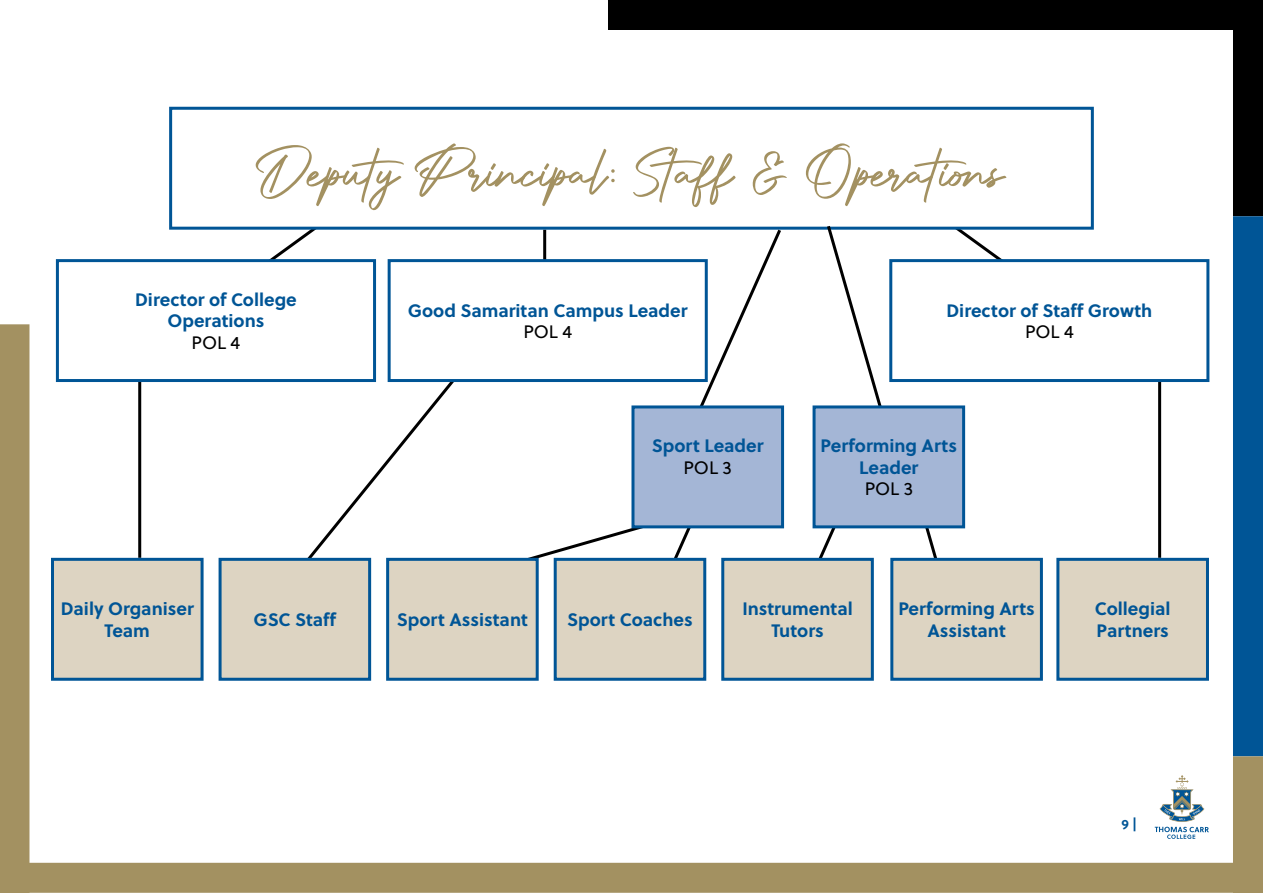
<style>
.page{position:relative;width:1263px;height:893px;background:#fff}
.page>*{position:absolute;margin:0;border:0;box-sizing:border-box;transform-origin:0 0}
.t1{font:69px "Authentic Signature";color:#a39161}
.t2{font:700 18px/21.6px "Soleil";color:#005596;text-align:center}
.t3{font:18px "Soleil";color:#000}
.t4{font:700 13.5px "Soleil";color:#005596}
</style>
<div class="page">
<div style="left:1233px;top:0;width:30px;height:216px;background:#000"></div>
<div style="left:608px;top:0;width:655px;height:30px;background:#000"></div>
<div style="left:1233px;top:216px;width:30px;height:540px;background:#005596"></div>
<div style="left:1233px;top:756px;width:30px;height:137px;background:#a39161"></div>
<div style="left:0;top:324px;width:29px;height:569px;background:#a39161"></div>
<hr style="left:543px;top:230px;width:3px;height:44px;background:#000">
<svg style="left:270px;top:230px;width:45px;height:29px"></svg>
<svg style="left:956px;top:230px;width:46px;height:29px"></svg>
<div style="left:169px;top:107px;width:925px;height:123px;border:3px solid #005596"></div>
<hr style="left:138px;top:376px;width:3px;height:182px;background:#000">
<svg style="left:292px;top:373px;width:168px;height:206px"></svg>
<svg style="left:672px;top:226px;width:112px;height:179px"></svg>
<svg style="left:825px;top:226px;width:70px;height:179px"></svg>
<hr style="left:1158px;top:376px;width:3px;height:182px;background:#000">
<svg style="left:915px;top:528px;width:41px;height:30px"></svg>
<svg style="left:795px;top:528px;width:56px;height:30px"></svg>
<svg style="left:487px;top:528px;width:219px;height:82px"></svg>
<div style="left:633px;top:407px;width:149px;height:120px;background:#a4b6d6"></div>
<div style="left:631px;top:405px;width:153px;height:123px;border:3px solid #005596"></div>
<div style="left:52px;top:559px;width:150px;height:120px;background:#ddd4c2"></div>
<div style="left:51px;top:558px;width:153px;height:123px;border:3px solid #005596"></div>
<div style="left:0;top:863px;width:1263px;height:30px;background:#a39161"></div>
<svg style="left:1155px;top:775px;width:54px;height:64px"></svg>
<div style="left:814px;top:407px;width:150px;height:120px;background:#a4b6d6"></div>
<div style="left:812px;top:405px;width:153px;height:123px;border:3px solid #005596"></div>
<div style="left:389px;top:261px;width:317px;height:119px;background:#fff"></div>
<div style="left:388px;top:259px;width:320px;height:123px;border:3px solid #005596"></div>
<div style="left:891px;top:261px;width:317px;height:119px;background:#fff"></div>
<div style="left:889px;top:259px;width:320px;height:123px;border:3px solid #005596"></div>
<div style="left:220px;top:559px;width:150px;height:120px;background:#ddd4c2"></div>
<div style="left:219px;top:558px;width:152px;height:123px;border:3px solid #005596"></div>
<div style="left:388px;top:559px;width:149px;height:120px;background:#ddd4c2"></div>
<div style="left:386px;top:558px;width:153px;height:123px;border:3px solid #005596"></div>
<div style="left:555px;top:559px;width:150px;height:120px;background:#ddd4c2"></div>
<div style="left:554px;top:558px;width:152px;height:123px;border:3px solid #005596"></div>
<div style="left:723px;top:559px;width:149px;height:120px;background:#ddd4c2"></div>
<div style="left:721px;top:558px;width:153px;height:123px;border:3px solid #005596"></div>
<div style="left:892px;top:559px;width:149px;height:120px;background:#ddd4c2"></div>
<div style="left:890px;top:558px;width:153px;height:123px;border:3px solid #005596"></div>
<div style="left:1058px;top:559px;width:149px;height:120px;background:#ddd4c2"></div>
<div style="left:1056px;top:558px;width:153px;height:123px;border:3px solid #005596"></div>
<div style="left:57px;top:261px;width:318px;height:119px;background:#fff"></div>
<div style="left:56px;top:259px;width:320px;height:123px;border:3px solid #005596"></div>
<h1 class="t1" style="left:260px;top:134px;width:744px">Deputy Principal: Staff &amp; Operations</h1>
<p class="t2" style="left:135px;top:288px;width:163px">Director of College<br>Operations</p>
<p class="t3" style="left:192px;top:329px;width:50px">POL 4</p>
<p class="t2" style="left:408px;top:298px;width:281px">Good Samaritan Campus Leader</p>
<p class="t3" style="left:523px;top:319px;width:50px">POL 4</p>
<p class="t2" style="left:652px;top:434px;width:113px">Sport Leader</p>
<p class="t3" style="left:684px;top:454px;width:50px">POL 3</p>
<p class="t2" style="left:946px;top:298px;width:207px">Director of Staff Growth</p>
<p class="t3" style="left:1025px;top:319px;width:50px">POL 4</p>
<p class="t2" style="left:821px;top:434px;width:138px">Performing Arts<br>Leader</p>
<p class="t3" style="left:865px;top:476px;width:50px">POL 3</p>
<p class="t2" style="left:61px;top:597px;width:135px">Daily Organiser<br>Team</p>
<p class="t2" style="left:253px;top:608px;width:85px">GSC Staff</p>
<p class="t2" style="left:397px;top:608px;width:133px">Sport Assistant</p>
<p class="t2" style="left:567px;top:608px;width:127px">Sport Coaches</p>
<p class="t2" style="left:742px;top:597px;width:112px">Instrumental<br>Tutors</p>
<p class="t2" style="left:898px;top:597px;width:138px">Performing Arts<br>Assistant</p>
<p class="t2" style="left:1095px;top:597px;width:77px;text-align:left">Collegial<br>Partners</p>
<p class="t4" style="left:1121px;top:814px;width:17px">9 |</p>
</div>
